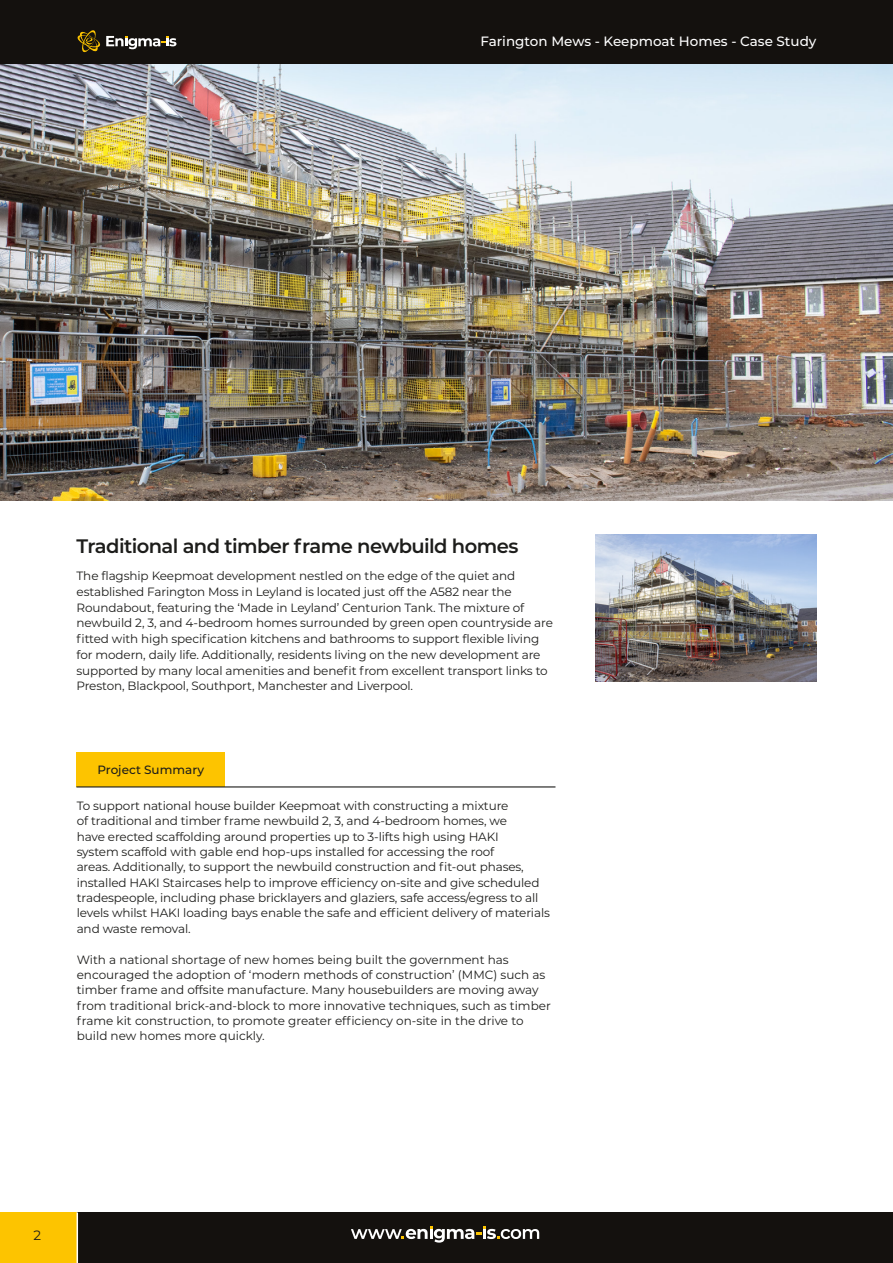
<style>
.page{position:relative;width:893px;height:1263px;background:#fff}
.page>*{position:absolute;margin:0;border:0;box-sizing:border-box;transform-origin:0 0}
.t1{font:600 19.5px "Montserrat";letter-spacing:-.03em;color:#1d1d1b}
.t2{font:500 13.5px "Montserrat";color:#fff}
.t3{font:13.5px "Montserrat";color:#1d1d1b}
.t4{font:12px/15.3px "Montserrat";letter-spacing:-.01em;color:#1d1d1b}
.t5{font:500 12px "Montserrat";color:#1d1d1b}
</style>
<div class="page">
<div style="left:76px;top:752px;width:149px;height:34px;background:#fdc400"></div>
<hr style="left:76px;top:786px;width:479px;height:1px;background:#1d1d1b">
<img style="left:595px;top:534px;width:221px;height:147px">
<img style="left:0;top:64px;width:893px;height:436px">
<div style="left:0;top:0;width:893px;height:64px;background:#14110e"></div>
<svg style="left:77px;top:30px;width:99px;height:23px"></svg>
<div style="left:0;top:1212px;width:893px;height:51px;background:#14110e"></div>
<div style="left:0;top:1212px;width:76px;height:51px;background:#fdc400"></div>
<hr style="left:77px;top:1212px;width:1px;height:51px;background:#fff">
<svg style="left:351px;top:1226px;width:188px;height:16px"></svg>
<p class="t2" style="left:480px;top:32px;width:337px">Farington Mews - Keepmoat Homes - Case Study</p>
<p class="t1" style="left:77px;top:532px;width:443px">Traditional and timber frame newbuild homes</p>
<p class="t4" style="left:77px;top:567px;width:478px;line-height:15.8px">The flagship Keepmoat development nestled on the edge of the quiet and established Farington Moss in Leyland is located just off the A582 near the Roundabout, featuring the ‘Made in Leyland’ Centurion Tank. The mixture of newbuild 2, 3, and 4-bedroom homes surrounded by green open countryside are fitted with high specification kitchens and bathrooms to support flexible living for modern, daily life. Additionally, residents living on the new development are supported by many local amenities and benefit from excellent transport links to Preston, Blackpool, Southport, Manchester and Liverpool.</p>
<p class="t5" style="left:97px;top:761px;width:108px">Project Summary</p>
<p class="t4" style="left:77px;top:797px;width:475px">To support national house builder Keepmoat with constructing a mixture<br>of traditional and timber frame newbuild 2, 3, and 4-bedroom homes, we<br>have erected scaffolding around properties up to 3-lifts high using HAKI<br>system scaffold with gable end hop-ups installed for accessing the roof<br>areas. Additionally, to support the newbuild construction and fit-out phases, installed HAKI Staircases help to improve efficiency on-site and give scheduled tradespeople, including phase bricklayers and glaziers, safe access/egress to all levels whilst HAKI loading bays enable the safe and efficient delivery of materials and waste removal.</p>
<p class="t4" style="left:77px;top:951px;width:476px">With a national shortage of new homes being built the government has encouraged the adoption of ‘modern methods of construction’ (MMC) such as timber frame and offsite manufacture. Many housebuilders are moving away from traditional brick-and-block to more innovative techniques, such as timber frame kit construction, to promote greater efficiency on-site in the drive to build new homes more quickly.</p>
<p class="t3" style="left:34px;top:1226px;width:9px">2</p>
</div>
